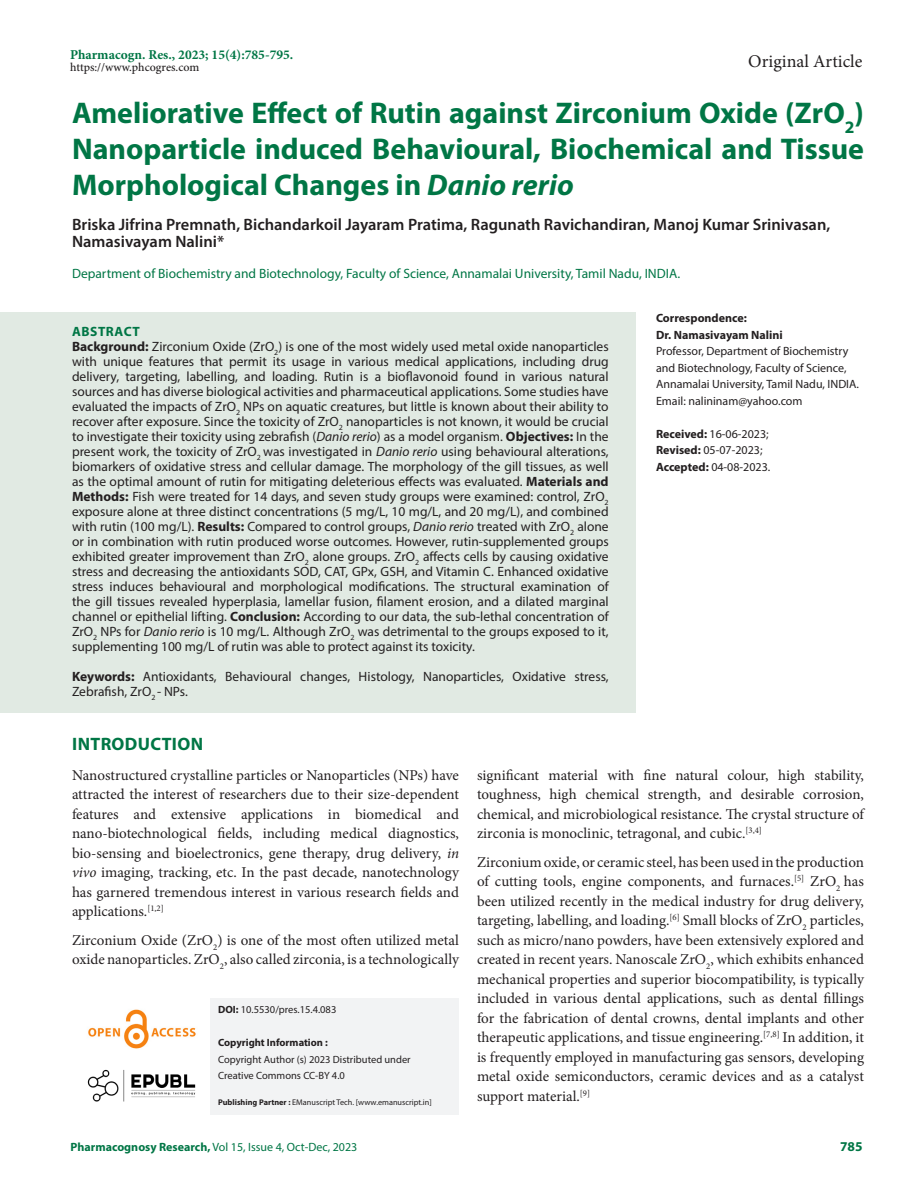
<style>
.page{position:relative;width:918px;height:1188px;background:#fff}
.page>*{position:absolute;margin:0;border:0;box-sizing:border-box;transform-origin:0 0}
.Art_Title{font:700 30px/36px "Myriad Pro";color:#007645;text-align:justify}
.t1{font:18px "Minion Pro";color:#231f20}
.Intro_head{font:700 18px "Myriad Pro";letter-spacing:.02em;color:#007645}
.Author_Names{font:600 16.5px/16.5px "Myriad Pro";color:#231f20}
.Body_text{font:15px/19.5px "Minion Pro";color:#231f20;text-align:justify}
.Body_text__FO{font:15px/19.5px "Minion Pro";letter-spacing:-.005em;color:#231f20;text-align:justify}
.Abstract_TXT{font:13.5px/15px "Myriad Pro";color:#231f20;text-align:justify}
.KY{font:13.5px/15px "Myriad Pro";color:#231f20}
.Author_Affiliations{font:13.5px "Myriad Pro";color:#007645}
.t2{font:700 13.5px "Minion Pro";color:#007645}
.ABS_Heading{font:700 13.5px "Myriad Pro";letter-spacing:.04em;color:#007645}
.Correspondence_AU_Af{font:12px/16.5px "Myriad Pro";color:#231f20}
.Journal_Dates{font:12px/16.5px "Myriad Pro";color:#231f20}
.t3{font:12px "Myriad Pro";color:#007645}
.Correspondence_AU_Af-2{font:700 12px "Myriad Pro";color:#231f20}
.t4{font:500 12px "Minion Pro";color:#231f20}
.t5{font:10.5px/16.5px "Myriad Pro";color:#231f20}
.t6{font:700 10.5px "Myriad Pro";color:#231f20}
.t7{font:8.25px "Myriad Pro";color:#231f20}
.s1{font-style:italic}
.s2{font-weight:700}
</style>
<div class="page">
<img style="left:88px;top:1009px;width:108px;height:40px">
<img style="left:87px;top:1069px;width:109px;height:33px">
<div style="left:211px;top:998px;width:248px;height:36px;background:#f2f3f4"></div>
<div style="left:211px;top:1031px;width:248px;height:26px;background:#f2f3f4"></div>
<div style="left:211px;top:1048px;width:248px;height:25px;background:#f2f3f4"></div>
<div style="left:211px;top:1064px;width:248px;height:26px;background:#f2f3f4"></div>
<div style="left:211px;top:1084px;width:248px;height:30px;background:#f2f3f4"></div>
<div style="left:0;top:312px;width:636px;height:40px;background:#e1eae3"></div>
<div style="left:0;top:327px;width:636px;height:341px;background:#e1eae3"></div>
<div style="left:0;top:657px;width:636px;height:55px;background:#e1eae3"></div>
<p class="t2" style="left:70px;top:45px;width:225px">Pharmacogn. Res., 2023; 15(4):785-795.</p>
<p class="t4" style="left:70px;top:59px;width:131px">https://www.phcogres.com</p>
<h2 class="t1" style="left:748px;top:49px;width:116px">Original Article</h2>
<p class="Art_Title" style="left:72px;top:94px;width:794px">Ameliorative Effect of Rutin against Zirconium Oxide (ZrO<sub>2</sub>)<br>Nanoparticle induced Behavioural, Biochemical and Tissue Morphological Changes in <span class="s1">Danio rerio</span></p>
<p class="Author_Names" style="left:72px;top:216px;width:760px">Briska Jifrina Premnath, Bichandarkoil Jayaram Pratima, Ragunath Ravichandiran, Manoj Kumar Srinivasan,<br>Namasivayam Nalini*</p>
<p class="Author_Affiliations" style="left:72px;top:265px;width:610px">Department of Biochemistry and Biotechnology, Faculty of Science, Annamalai University, Tamil Nadu, INDIA.</p>
<p class="Correspondence_AU_Af-2" style="left:656px;top:310px;width:92px">Correspondence:</p>
<p class="Correspondence_AU_Af-2" style="left:656px;top:327px;width:128px">Dr. Namasivayam Nalini</p>
<p class="Correspondence_AU_Af" style="left:656px;top:343px;width:204px">Professor, Department of Biochemistry and Biotechnology, Faculty of Science,<br>Annamalai University, Tamil Nadu, INDIA.</p>
<p class="Correspondence_AU_Af" style="left:656px;top:392px;width:148px">Email: nalininam@yahoo.com</p>
<p class="ABS_Heading" style="left:72px;top:322px;width:69px">ABSTRACT</p>
<p class="Abstract_TXT" style="left:72px;top:338px;width:538px"><span class="s2">Background:</span> Zirconium Oxide (ZrO<sub>2</sub>) is one of the most widely used metal oxide nanoparticles with unique features that permit its usage in various medical applications, including drug delivery, targeting, labelling, and loading. Rutin is a bioflavonoid found in various natural sources and has diverse biological activities and pharmaceutical applications. Some studies have evaluated the impacts of ZrO<sub>2</sub> NPs on aquatic creatures, but little is known about their ability to recover after exposure. Since the toxicity of ZrO<sub>2</sub> nanoparticles is not known, it would be crucial to investigate their toxicity using zebrafish (<span class="s1">Danio rerio</span>) as a model organism. <span class="s2">Objectives:</span> In the present work, the toxicity of ZrO<sub>2</sub> was investigated in <span class="s1">Danio rerio</span> using behavioural alterations, biomarkers of oxidative stress and cellular damage. The morphology of the gill tissues, as well as the optimal amount of rutin for mitigating deleterious effects was evaluated. <span class="s2">Materials and Methods:</span> Fish were treated for 14 days, and seven study groups were examined: control, ZrO<sub>2 </sub>exposure alone at three distinct concentrations (5 mg/L, 10 mg/L, and 20 mg/L), and combined with rutin (100 mg/L). <span class="s2">Results:</span> Compared to control groups, <span class="s1">Danio rerio</span> treated with ZrO<sub>2</sub> alone or in combination with rutin produced worse outcomes. However, rutin-supplemented groups exhibited greater improvement than ZrO<sub>2</sub> alone groups. ZrO<sub>2</sub> affects cells by causing oxidative stress and decreasing the antioxidants SOD, CAT, GPx, GSH, and Vitamin C. Enhanced oxidative stress induces behavioural and morphological modifications. The structural examination of the gill tissues revealed hyperplasia, lamellar fusion, filament erosion, and a dilated marginal channel or epithelial lifting. <span class="s2">Conclusion:</span> According to our data, the sub-lethal concentration of ZrO<sub>2</sub> NPs for <span class="s1">Danio rerio</span> is 10 mg/L. Although ZrO<sub>2</sub> was detrimental to the groups exposed to it, supplementing 100 mg/L of rutin was able to protect against its toxicity.</p>
<p class="KY" style="left:72px;top:668px;width:538px"><span class="s2">Keywords:</span> Antioxidants, Behavioural changes, Histology, Nanoparticles, Oxidative stress,<br>Zebrafish, ZrO<sub>2</sub> - NPs.</p>
<p class="Intro_head" style="left:72px;top:732px;width:132px">INTRODUCTION</p>
<p class="Body_text__FO" style="left:72px;top:765px;width:389px">Nanostructured crystalline particles or Nanoparticles (NPs) have attracted the interest of researchers due to their size-dependent features and extensive applications in biomedical and nano-biotechnological fields, including medical diagnostics, bio-sensing and bioelectronics, gene therapy, drug delivery, <span class="s1">in vivo</span> imaging, tracking, etc. In the past decade, nanotechnology has garnered tremendous interest in various research fields and applications.<sup>[1,2]</sup></p>
<p class="Body_text" style="left:72px;top:930px;width:389px">Zirconium Oxide (ZrO<sub>2</sub>) is one of the most often utilized metal oxide nanoparticles. ZrO<sub>2</sub>, also called zirconia, is a technologically</p>
<p class="Journal_Dates" style="left:656px;top:425px;width:116px"><span class="s2">Received:</span> 16-06-2023;<br><span class="s2">Revised:</span> 05-07-2023;<br><span class="s2">Accepted:</span> 04-08-2023.</p>
<p class="Body_text" style="left:477px;top:765px;width:389px">significant material with fine natural colour, high stability, toughness, high chemical strength, and desirable corrosion, chemical, and microbiological resistance. The crystal structure of zirconia is monoclinic, tetragonal, and cubic.<sup>[3,4]</sup></p>
<p class="Body_text" style="left:477px;top:852px;width:389px">Zirconium oxide, or ceramic steel, has been used in the production of cutting tools, engine components, and furnaces.<sup>[5]</sup> ZrO<sub>2</sub> has been utilized recently in the medical industry for drug delivery, targeting, labelling, and loading.<sup>[6]</sup> Small blocks of ZrO<sub>2</sub> particles, such as micro/nano powders, have been extensively explored and created in recent years. Nanoscale ZrO<sub>2</sub>, which exhibits enhanced mechanical properties and superior biocompatibility, is typically included in various dental applications, such as dental fillings for the fabrication of dental crowns, dental implants and other therapeutic applications, and tissue engineering.<sup>[7,8]</sup> In addition, it is frequently employed in manufacturing gas sensors, developing metal oxide semiconductors, ceramic devices and as a catalyst support material.<sup>[9]</sup></p>
<p class="t5" style="left:218px;top:1001px;width:120px"><span class="s2">DOI:</span> 10.5530/pres.15.4.083</p>
<p class="t6" style="left:218px;top:1036px;width:111px">Copyright Information :</p>
<p class="t5" style="left:218px;top:1051px;width:194px">Copyright Author (s) 2023 Distributed under<br>Creative Commons CC-BY 4.0</p>
<p class="t7" style="left:218px;top:1097px;width:215px"><span class="s2">Publishing Partner :</span> EManuscript Tech. [www.emanuscript.in]</p>
<p class="t3" style="left:70px;top:1139px;width:288px"><span class="s2">Pharmacognosy Research,</span> Vol 15, Issue 4, Oct-Dec, 2023</p>
<p class="ABS_Heading" style="left:840px;top:1137px;width:24px">785</p>
</div>
